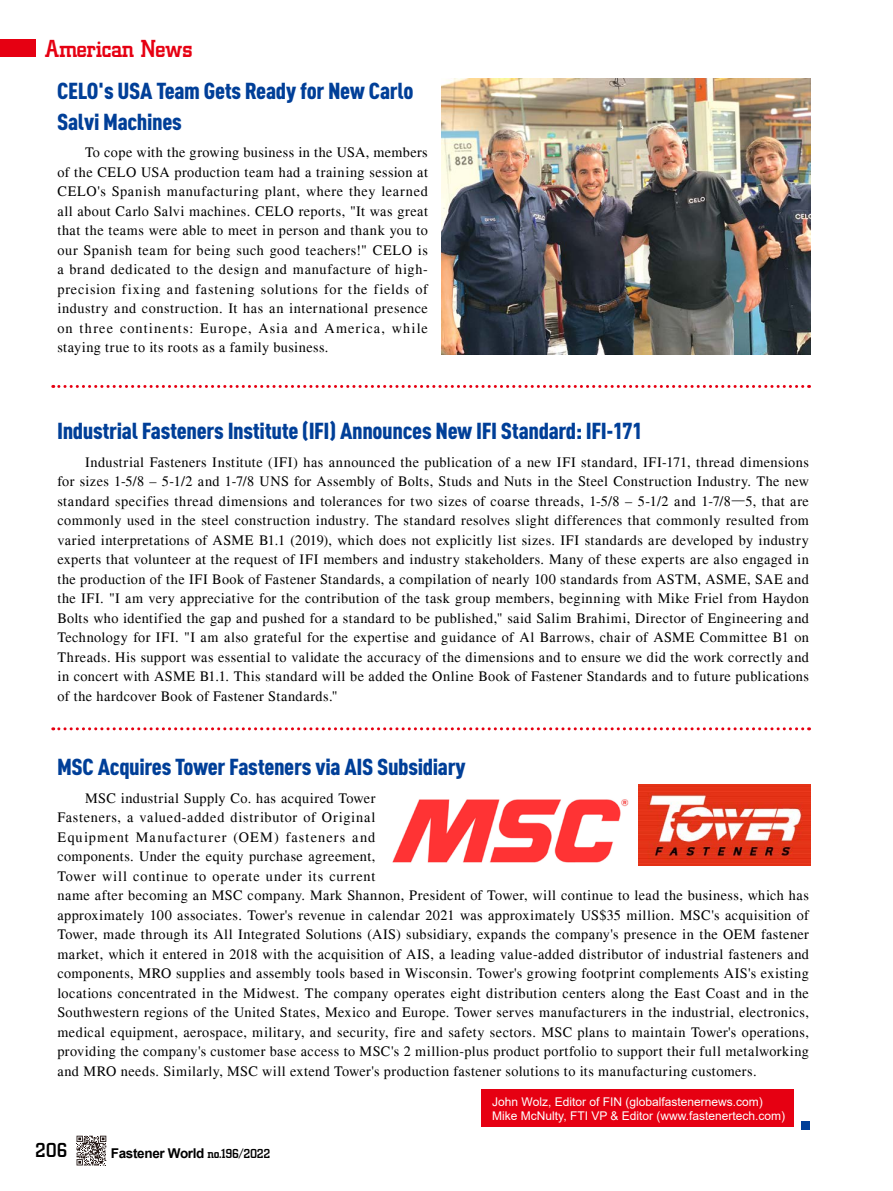
<style>
.page{position:relative;width:893px;height:1191px;background:#fff}
.page>*{position:absolute;margin:0;border:0;box-sizing:border-box;transform-origin:0 0}
.t1{font:500 25.5px "City D";letter-spacing:-.025em;color:#e60012}
.t2{font:900 22.8px/31.2px "DIN Cond";letter-spacing:-.015em;color:#003f98;scale:1.05 1}
.t3{font:500 21px "City D";color:#000}
.t4{font:14.25px/19.5px "Times";letter-spacing:.03em;color:#000;text-align:justify}
.t5{font:700 13.5px "Arial";letter-spacing:-.025em;color:#000}
.t6{font:12px/14.4px "Arial";color:#fff}
.s1{font-family:"DF Ming Std W5"}
.s2{font-family:"City D";font-weight:500}
</style>
<div class="page">
<svg style="left:53px;top:385px;width:756px;height:3px"></svg>
<svg style="left:53px;top:727px;width:756px;height:3px"></svg>
<div style="left:0;top:40px;width:36px;height:17px;background:#e60012"></div>
<svg style="left:77px;top:1135px;width:29px;height:30px"></svg>
<div style="left:481px;top:1089px;width:312px;height:38px;background:#e60012"></div>
<img style="left:442px;top:78px;width:368px;height:277px">
<img style="left:392px;top:799px;width:237px;height:64px">
<img style="left:639px;top:785px;width:171px;height:80px">
<div style="left:801px;top:1120px;width:9px;height:9px;background:#003f98"></div>
<h1 class="t1" style="left:45px;top:35px;width:149px">American News</h1>
<h2 class="t2" style="left:57px;top:74px;width:341px">CELO's USA Team Gets Ready for New Carlo<br>Salvi Machines</h2>
<p class="t4" style="left:57px;top:143px;width:372px;text-indent:28px">To cope with the growing business in the USA, members of the CELO USA production team had a training session at CELO's Spanish manufacturing plant, where they learned all about Carlo Salvi machines. CELO reports, "It was great that the teams were able to meet in person and thank you to our Spanish team for being such good teachers!" CELO is a brand dedicated to the design and manufacture of high&shy;precision fixing and fastening solutions for the fields of industry and construction. It has an international presence on three continents: Europe, Asia and America, while staying true to its roots as a family business.</p>
<h2 class="t2" style="left:57px;top:415px;width:559px">Industrial Fasteners Institute (IFI) Announces New IFI Standard: IFI-171</h2>
<p class="t4" style="left:57px;top:452px;width:753px;text-indent:28px">Industrial Fasteners Institute (IFI) has announced the publication of a new IFI standard, IFI-171, thread dimensions for sizes 1-5/8 – 5-1/2 and 1-7/8 UNS for Assembly of Bolts, Studs and Nuts in the Steel Construction Industry. The new standard specifies thread dimensions and tolerances for two sizes of coarse threads, 1-5/8 – 5-1/2 and 1-7/8<span class="s1">—</span>5, that are commonly used in the steel construction industry. The standard resolves slight differences that commonly resulted from varied interpretations of ASME B1.1 (2019), which does not explicitly list sizes. IFI standards are developed by industry experts that volunteer at the request of IFI members and industry stakeholders. Many of these experts are also engaged in the production of the IFI Book of Fastener Standards, a compilation of nearly 100 standards from ASTM, ASME, SAE and the IFI. "I am very appreciative for the contribution of the task group members, beginning with Mike Friel from Haydon Bolts who identified the gap and pushed for a standard to be published," said Salim Brahimi, Director of Engineering and Technology for IFI. "I am also grateful for the expertise and guidance of Al Barrows, chair of ASME Committee B1 on Threads. His support was essential to validate the accuracy of the dimensions and to ensure we did the work correctly and in concert with ASME B1.1. This standard will be added the Online Book of Fastener Standards and to future publications of the hardcover Book of Fastener Standards."</p>
<h2 class="t2" style="left:57px;top:750px;width:391px">MSC Acquires Tower Fasteners via AIS Subsidiary</h2>
<p class="t4" style="left:57px;top:788px;width:753px;text-align:left;text-indent:28px">MSC industrial Supply Co. has acquired Tower<br>Fasteners, a valued-added distributor of Original<br>Equipment Manufacturer (OEM) fasteners and<br>components. Under the equity purchase agreement,<br>Tower will continue to operate under its current<br>name after becoming an MSC company. Mark Shannon, President of Tower, will continue to lead the business, which has approximately 100 associates. Tower's revenue in calendar 2021 was approximately US$35 million. MSC's acquisition of Tower, made through its All Integrated Solutions (AIS) subsidiary, expands the company's presence in the OEM fastener market, which it entered in 2018 with the acquisition of AIS, a leading value-added distributor of industrial fasteners and components, MRO supplies and assembly tools based in Wisconsin. Tower's growing footprint complements AIS's existing locations concentrated in the Midwest. The company operates eight distribution centers along the East Coast and in the Southwestern regions of the United States, Mexico and Europe. Tower serves manufacturers in the industrial, electronics, medical equipment, aerospace, military, and security, fire and safety sectors. MSC plans to maintain Tower's operations, providing the company's customer base access to MSC's 2 million-plus product portfolio to support their full metalworking and MRO needs. Similarly, MSC will extend Tower's production fastener solutions to its manufacturing customers.</p>
<p class="t6" style="left:492px;top:1094px;width:294px">John Wolz, Editor of FIN (globalfastenernews.com)<br>Mike McNulty, FTI VP &amp; Editor (www.fastenertech.com)</p>
<h3 class="t3" style="left:35px;top:1138px;width:34px">206</h3>
<p class="t5" style="left:111px;top:1144px;width:161px">Fastener World <span class="s2">no.196/2022</span></p>
</div>
